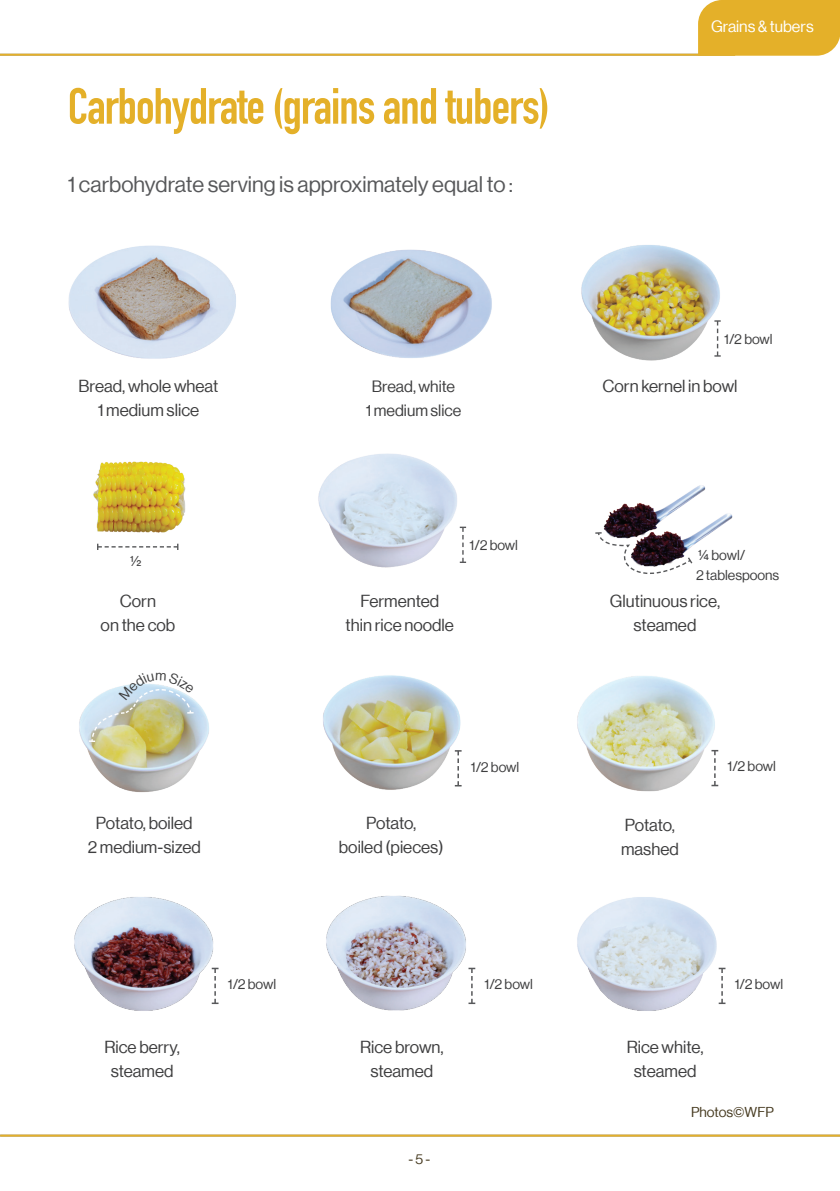
<style>
.page{position:relative;width:840px;height:1191px;background:#fff}
.page>*{position:absolute;margin:0;border:0;box-sizing:border-box;transform-origin:0 0}
.t1{font:700 50px "DIN Condensed";letter-spacing:-.02em;color:#e4b029}
.t2{font:22px "N Haas Grotesk DS Pro 55 Rg";color:#57585a}
.t3{font:17px/24px "N Haas Grotesk DS Pro 55 Rg";color:#3e3e3f;text-align:center}
.t4{font:16px/24px "N Haas Grotesk DS Pro 55 Rg";color:#3e3e3f;text-align:center}
.t5{font:16px "N Haas Grotesk DS Pro 55 Rg";color:#fff}
.t6{font:14px/20px "N Haas Grotesk DS Pro 55 Rg";color:#3e3e3f}
.t7{font:14px "N Haas Grotesk DS Pro 55 Rg";color:#473b21}
</style>
<div class="page">
<img style="left:581px;top:245px;width:140px;height:116px">
<img style="left:93px;top:461px;width:93px;height:89px">
<img style="left:318px;top:453px;width:139px;height:115px">
<img style="left:79px;top:700px;width:130px;height:93px">
<img style="left:330px;top:249px;width:162px;height:109px">
<img style="left:603px;top:485px;width:130px;height:60px">
<img style="left:68px;top:245px;width:168px;height:114px">
<img style="left:577px;top:676px;width:142px;height:116px">
<img style="left:74px;top:897px;width:145px;height:114px">
<img style="left:326px;top:895px;width:150px;height:116px">
<img style="left:577px;top:897px;width:149px;height:114px">
<img style="left:323px;top:675px;width:139px;height:115px">
<svg style="left:714px;top:320px;width:6px;height:37px"></svg>
<svg style="left:459px;top:526px;width:7px;height:37px"></svg>
<svg style="left:711px;top:750px;width:6px;height:36px"></svg>
<svg style="left:454px;top:750px;width:7px;height:36px"></svg>
<svg style="left:212px;top:967px;width:6px;height:37px"></svg>
<svg style="left:468px;top:967px;width:7px;height:37px"></svg>
<svg style="left:718px;top:967px;width:7px;height:37px"></svg>
<svg style="left:97px;top:544px;width:81px;height:6px"></svg>
<hr style="left:0;top:1134px;width:839px;height:2px;background:#e4b02a">
<div style="left:697px;top:0;width:142px;height:56px;background:#e4b029"></div>
<hr style="left:0;top:54px;width:734px;height:2px;background:#e4b02a">
<svg style="left:595px;top:531px;width:98px;height:43px"></svg>
<svg style="left:89px;top:683px;width:105px;height:59px;background:#cdd2b5"></svg>
<h1 class="t1" style="left:68px;top:72px;width:483px">Carbohydrate (grains and tubers)</h1>
<p class="t2" style="left:68px;top:171px;width:446px">1 carbohydrate serving is approximately equal to :</p>
<p class="t5" style="left:710px;top:17px;width:104px">Grains &amp; tubers</p>
<p class="t6" style="left:723px;top:329px;width:50px">1/2 bowl</p>
<p class="t3" style="left:79px;top:374px;width:141px">Bread, whole wheat<br>1 medium slice</p>
<p class="t6" style="left:130px;top:551px;width:13px">½</p>
<p class="t3" style="left:101px;top:589px;width:76px">Corn<br>on the cob</p>
<p class="t4" style="left:365px;top:374px;width:97px">Bread, white<br>1 medium slice</p>
<p class="t3" style="left:602px;top:374px;width:137px">Corn kernel in bowl</p>
<p class="t6" style="left:469px;top:535px;width:50px">1/2 bowl</p>
<p class="t6" style="left:695px;top:545px;width:85px">¼ bowl/<br>2 tablespoons</p>
<p class="t3" style="left:345px;top:589px;width:110px">Fermented thin rice noodle</p>
<p class="t3" style="left:609px;top:589px;width:112px">Glutinuous rice, steamed</p>
<p class="t6" style="left:470px;top:757px;width:50px">1/2 bowl</p>
<p class="t6" style="left:727px;top:756px;width:50px">1/2 bowl</p>
<p class="t3" style="left:88px;top:810px;width:115px">Potato, boiled<br>2 medium-sized</p>
<p class="t3" style="left:339px;top:810px;width:106px">Potato,<br>boiled (pieces)</p>
<p class="t3" style="left:620px;top:813px;width:59px;text-align:left">Potato, mashed</p>
<p class="t6" style="left:228px;top:974px;width:50px">1/2 bowl</p>
<p class="t6" style="left:484px;top:974px;width:50px">1/2 bowl</p>
<p class="t6" style="left:734px;top:974px;width:50px">1/2 bowl</p>
<p class="t3" style="left:104px;top:1035px;width:77px">Rice berry, steamed</p>
<p class="t3" style="left:360px;top:1035px;width:85px">Rice brown, steamed</p>
<p class="t3" style="left:626px;top:1035px;width:78px">Rice white, steamed</p>
<p class="t7" style="left:408px;top:1150px;width:23px">- 5 -</p>
<p class="t7" style="left:690px;top:1104px;width:84px">Photos️©WFP</p>
</div>
